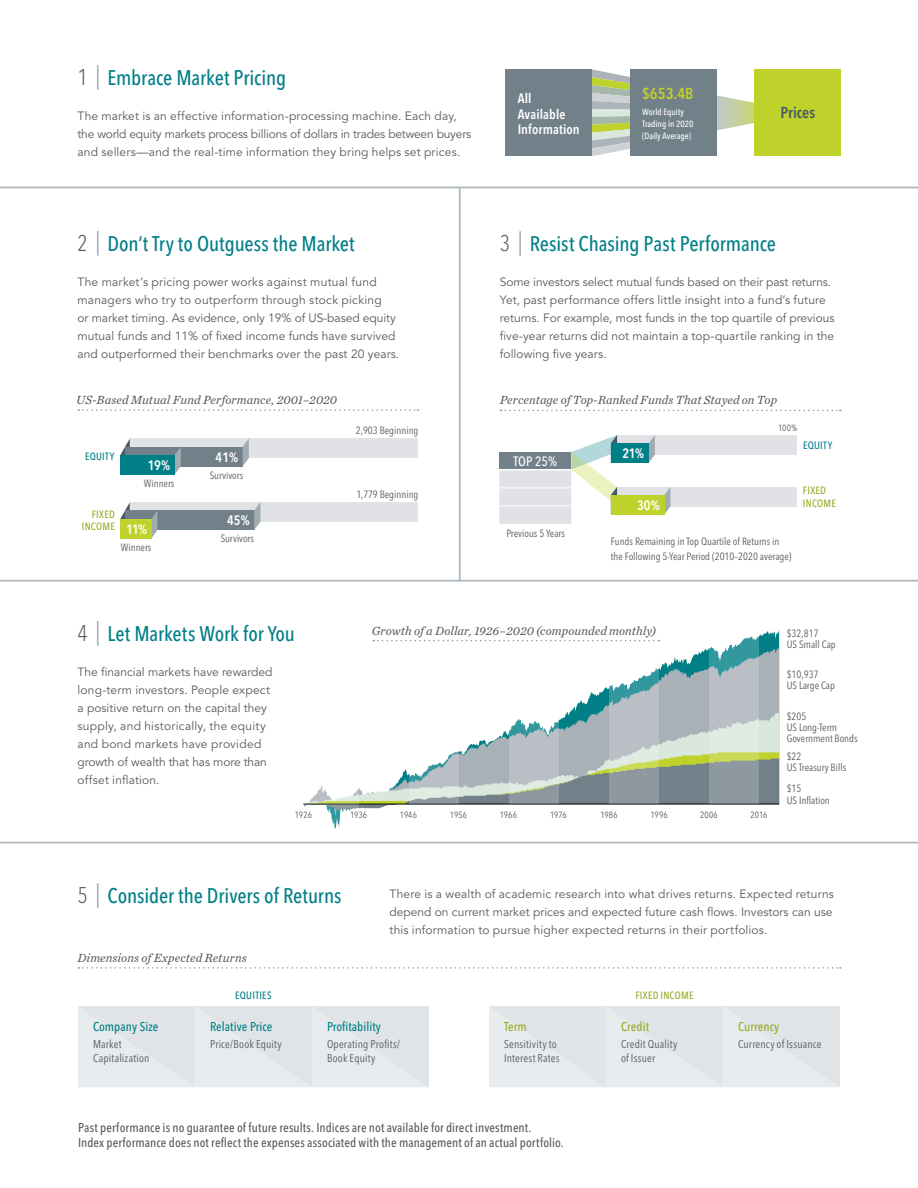
<style>
.page{position:relative;width:918px;height:1188px;background:#fff}
.page>*{position:absolute;margin:0;border:0;box-sizing:border-box;transform-origin:0 0}
.t1{font:500 condensed 21px "Avenir Next LT Pro";letter-spacing:-.005em;color:#007f87}
.t2{font:600 condensed 15.75px "Avenir Next LT Pro";color:#bfd22b}
.t3{font:600 condensed 15.75px "Avenir Next LT Pro";color:#485865}
.t4{font:600 condensed 13.5px/15.6px "Avenir Next LT Pro";letter-spacing:.005em;color:#fff}
.t5{font:500 condensed 13.5px "Avenir Next LT Pro";color:#fff}
.t6{font:500 condensed 12.75px/15.8px "Avenir Next LT Pro";letter-spacing:.01em;color:#58595b}
.t7{font:500 condensed 12.75px "Avenir Next LT Pro";letter-spacing:.005em;color:#007f87}
.t8{font:500 condensed 12.75px "Avenir Next LT Pro";letter-spacing:.005em;color:#96aa23}
.t9{font:italic 12.3px "Chronicle Text G2";letter-spacing:.01em;color:#58595b}
.t10{font:12px/18px "Avenir LT Std";letter-spacing:.005em;color:#58595b}
.t11{font:condensed 11.25px/14.2px "Avenir Next LT Pro";letter-spacing:.015em;color:#58595b}
.t12{font:condensed 10.5px/11.2px "Avenir Next LT Pro";color:#58595b}
.t13{font:500 condensed 10.5px/12.6px "Avenir Next LT Pro";letter-spacing:.02em;color:#96aa23;text-align:right}
.t14{font:500 condensed 10.5px "Avenir Next LT Pro";letter-spacing:.025em;color:#007f87}
.t15{font:condensed 9px "Avenir Next LT Pro";letter-spacing:.01em;color:#58595b}
.t16{font:500 9px/12px "Avenir Next Condensed";color:#fff}
.s1{font-weight:300;font-size:22.5px;color:#58595b}
</style>
<div class="page">
<svg style="left:120px;top:502px;width:10px;height:17px"></svg>
<hr style="left:97px;top:621px;width:2px;height:25px;background:#aeb6bd">
<svg style="left:78px;top:967px;width:763px;height:2px"></svg>
<hr style="left:97px;top:883px;width:2px;height:25px;background:#aeb6bd">
<svg style="left:78px;top:409px;width:340px;height:2px"></svg>
<hr style="left:97px;top:231px;width:2px;height:25px;background:#aeb6bd">
<hr style="left:97px;top:65px;width:2px;height:25px;background:#aeb6bd">
<div style="left:130px;top:502px;width:288px;height:20px;background:#e0e2e5"></div>
<div style="left:125px;top:510px;width:129px;height:20px;background:#72808a"></div>
<svg style="left:152px;top:511px;width:6px;height:27px"></svg>
<svg style="left:120px;top:439px;width:10px;height:16px"></svg>
<div style="left:130px;top:439px;width:288px;height:19px;background:#e0e2e5"></div>
<div style="left:125px;top:447px;width:118px;height:19px;background:#72808a"></div>
<svg style="left:175px;top:447px;width:6px;height:27px"></svg>
<svg style="left:243px;top:439px;width:6px;height:27px"></svg>
<svg style="left:254px;top:503px;width:6px;height:27px"></svg>
<div style="left:120px;top:455px;width:55px;height:20px;background:#007f87"></div>
<div style="left:120px;top:519px;width:32px;height:19px;background:#bfd22b"></div>
<div style="left:617px;top:435px;width:180px;height:19px;background:#e0e2e5"></div>
<div style="left:617px;top:487px;width:180px;height:19px;background:#e0e2e5"></div>
<svg style="left:664px;top:488px;width:6px;height:27px"></svg>
<svg style="left:649px;top:435px;width:6px;height:27px"></svg>
<div style="left:611px;top:443px;width:38px;height:20px;background:#007f87"></div>
<div style="left:611px;top:495px;width:53px;height:20px;background:#bfd22b"></div>
<svg style="left:499px;top:435px;width:118px;height:89px"></svg>
<hr style="left:499px;top:488px;width:72px;height:1px;background:#fff">
<hr style="left:499px;top:506px;width:72px;height:1px;background:#fff">
<hr style="left:499px;top:470px;width:72px;height:1px;background:#fff">
<svg style="left:592px;top:69px;width:38px;height:87px;background:#c3ceb2"></svg>
<svg style="left:717px;top:95px;width:38px;height:36px"></svg>
<div style="left:505px;top:69px;width:87px;height:87px;background:#72808a"></div>
<div style="left:630px;top:69px;width:87px;height:87px;background:#72808a"></div>
<div style="left:755px;top:69px;width:86px;height:87px;background:#bfd22b"></div>
<svg style="left:501px;top:410px;width:340px;height:1px"></svg>
<hr style="left:519px;top:231px;width:2px;height:25px;background:#aeb6bd">
<svg style="left:372px;top:630px;width:407px;height:17px"></svg>
<svg style="left:566px;top:647px;width:213px;height:66px"></svg>
<svg style="left:358px;top:713px;width:421px;height:96px"></svg>
<hr style="left:303px;top:804px;width:476px;height:1px;background:#000">
<div style="left:78px;top:1006px;width:351px;height:81px;background:#e3e6e9"></div>
<div style="left:489px;top:1006px;width:351px;height:81px;background:#e3e6e9"></div>
<svg style="left:709px;top:633px;width:50px;height:171px;background:#a9bdb9"></svg>
<svg style="left:609px;top:658px;width:50px;height:146px;background:#b0c0bf"></svg>
<svg style="left:509px;top:713px;width:49px;height:91px;background:#b3c1c4"></svg>
<svg style="left:409px;top:737px;width:50px;height:67px"></svg>
<svg style="left:303px;top:785px;width:55px;height:44px"></svg>
<hr style="left:0;top:187px;width:918px;height:1px;background:#aeb6bd">
<hr style="left:0;top:580px;width:918px;height:2px;background:#aeb6bd">
<hr style="left:0;top:842px;width:918px;height:1px;background:#aeb6bd">
<hr style="left:459px;top:188px;width:2px;height:394px;background:#aeb6bd">
<h1 class="t1" style="left:78px;top:65px;width:210px"><span class="s1">1</span> Embrace Market Pricing</h1>
<p class="t10" style="left:78px;top:107px;width:395px">The market is an effective information-processing machine. Each day, the world equity markets process billions of dollars in trades between buyers and sellers—and the real-time information they bring helps set prices.</p>
<p class="t4" style="left:518px;top:90px;width:64px">All<br>Available<br>Information</p>
<h2 class="t2" style="left:642px;top:84px;width:53px">$653.4B</h2>
<p class="t16" style="left:642px;top:106px;width:53px">World Equity<br>Trading in 2020 (Daily Average)</p>
<h2 class="t3" style="left:781px;top:103px;width:36px">Prices</h2>
<h1 class="t1" style="left:78px;top:231px;width:279px"><span class="s1">2</span> Don’t Try to Outguess the Market</h1>
<p class="t10" style="left:78px;top:273px;width:323px">The market’s pricing power works against mutual fund managers who try to outperform through stock picking<br>or market timing. As evidence, only 19% of US-based equity mutual funds and 11% of fixed income funds have survived and outperformed their benchmarks over the past 20 years.</p>
<p class="t9" style="left:76px;top:391px;width:262px">US-Based Mutual Fund Performance, 2001–2020</p>
<p class="t12" style="left:356px;top:424px;width:64px">2,903 Beginning</p>
<h1 class="t1" style="left:500px;top:231px;width:278px"><span class="s1">3</span> Resist Chasing Past Performance</h1>
<p class="t10" style="left:500px;top:273px;width:336px">Some investors select mutual funds based on their past returns.<br>Yet, past performance offers little insight into a fund’s future returns. For example, most funds in the top quartile of previous five-year returns did not maintain a top-quartile ranking in the following five years.</p>
<p class="t9" style="left:500px;top:391px;width:279px">Percentage of Top-Ranked Funds That Stayed on Top</p>
<p class="t15" style="left:778px;top:422px;width:20px">100%</p>
<p class="t4" style="left:216px;top:449px;width:24px">41%</p>
<p class="t12" style="left:210px;top:469px;width:35px">Survivors</p>
<p class="t14" style="left:85px;top:450px;width:31px">EQUITY</p>
<p class="t5" style="left:514px;top:453px;width:45px">TOP 25%</p>
<p class="t4" style="left:148px;top:457px;width:24px">19%</p>
<p class="t12" style="left:144px;top:478px;width:32px">Winners</p>
<p class="t4" style="left:126px;top:521px;width:23px">11%</p>
<p class="t12" style="left:506px;top:527px;width:60px">Previous 5 Years</p>
<p class="t12" style="left:357px;top:488px;width:63px">1,779 Beginning</p>
<p class="t13" style="left:82px;top:508px;width:35px">FIXED<br>INCOME</p>
<p class="t4" style="left:227px;top:513px;width:24px">45%</p>
<p class="t12" style="left:221px;top:533px;width:35px">Survivors</p>
<p class="t12" style="left:121px;top:541px;width:32px">Winners</p>
<p class="t4" style="left:623px;top:446px;width:23px">21%</p>
<p class="t4" style="left:637px;top:497px;width:24px">30%</p>
<p class="t12" style="left:611px;top:535px;width:182px;line-height:14.2px">Funds Remaining in Top Quartile of Returns in the Following 5-Year Period (2010–2020 average)</p>
<p class="t14" style="left:803px;top:439px;width:31px">EQUITY</p>
<p class="t13" style="left:803px;top:484px;width:35px;text-align:left">FIXED<br>INCOME</p>
<h1 class="t1" style="left:78px;top:621px;width:219px"><span class="s1">4</span> Let Markets Work for You</h1>
<p class="t10" style="left:78px;top:663px;width:197px">The financial markets have rewarded long-term investors. People expect a positive return on the capital they supply, and historically, the equity and bond markets have provided growth of wealth that has more than offset inflation.</p>
<p class="t9" style="left:372px;top:621px;width:286px">Growth of a Dollar, 1926–2020 (compounded monthly)</p>
<p class="t15" style="left:295px;top:810px;width:19px">1926</p>
<p class="t15" style="left:350px;top:810px;width:19px">1936</p>
<p class="t15" style="left:400px;top:810px;width:19px">1946</p>
<p class="t15" style="left:450px;top:810px;width:19px">1956</p>
<p class="t15" style="left:500px;top:810px;width:19px">1966</p>
<p class="t15" style="left:550px;top:810px;width:18px">1976</p>
<p class="t15" style="left:600px;top:810px;width:19px">1986</p>
<p class="t15" style="left:651px;top:810px;width:19px">1996</p>
<p class="t15" style="left:750px;top:810px;width:18px">2016</p>
<p class="t15" style="left:700px;top:810px;width:19px">2006</p>
<p class="t12" style="left:787px;top:628px;width:51px">$32,817<br>US Small Cap</p>
<p class="t12" style="left:787px;top:669px;width:50px">$10,937<br>US Large Cap</p>
<p class="t12" style="left:787px;top:711px;width:72px">$205<br>US Long-Term<br>Government Bonds</p>
<p class="t12" style="left:787px;top:750px;width:61px">$22<br>US Treasury Bills</p>
<p class="t12" style="left:787px;top:783px;width:45px">$15<br>US Inflation</p>
<h1 class="t1" style="left:78px;top:883px;width:266px"><span class="s1">5</span> Consider the Drivers of Returns</h1>
<p class="t10" style="left:390px;top:885px;width:446px">There is a wealth of academic research into what drives returns. Expected returns depend on current market prices and expected future cash flows. Investors can use this information to pursue higher expected returns in their portfolios.</p>
<p class="t9" style="left:78px;top:948px;width:171px">Dimensions of Expected Returns</p>
<p class="t7" style="left:93px;top:1019px;width:67px">Company Size</p>
<p class="t11" style="left:93px;top:1037px;width:58px">Market<br>Capitalization</p>
<p class="t14" style="left:235px;top:989px;width:38px">EQUITIES</p>
<p class="t13" style="left:635px;top:989px;width:60px">FIXED INCOME</p>
<p class="t7" style="left:210px;top:1019px;width:64px">Relative Price</p>
<p class="t11" style="left:210px;top:1037px;width:73px">Price/Book Equity</p>
<p class="t7" style="left:327px;top:1019px;width:56px">Profitability</p>
<p class="t11" style="left:327px;top:1037px;width:75px">Operating Profits/<br>Book Equity</p>
<p class="t8" style="left:504px;top:1019px;width:24px">Term</p>
<p class="t11" style="left:504px;top:1037px;width:57px">Sensitivity to<br>Interest Rates</p>
<p class="t8" style="left:621px;top:1019px;width:30px">Credit</p>
<p class="t11" style="left:621px;top:1037px;width:58px">Credit Quality of Issuer</p>
<p class="t6" style="left:78px;top:1119px;width:487px">Past performance is no guarantee of future results. Indices are not available for direct investment.<br>Index performance does not reflect the expenses associated with the management of an actual portfolio.</p>
<p class="t8" style="left:738px;top:1019px;width:43px">Currency</p>
<p class="t11" style="left:738px;top:1037px;width:85px">Currency of Issuance</p>
</div>
